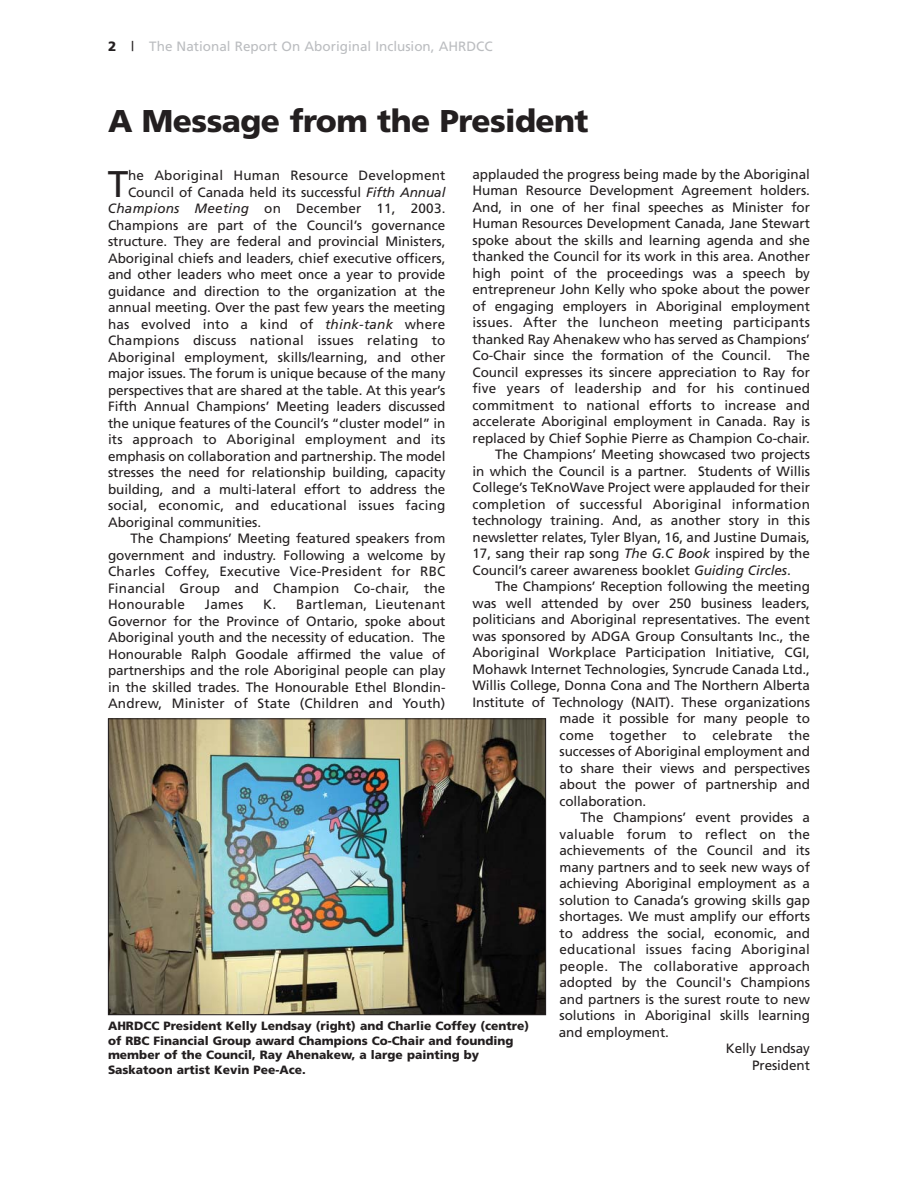
<style>
.page{position:relative;width:918px;height:1188px;background:#fff}
.page>*{position:absolute;margin:0;border:0;box-sizing:border-box;transform-origin:0 0}
.t1{font:37.2px "Frutiger";color:#231f20}
.t2{font:900 31.5px "Frutiger";letter-spacing:-.02em;color:#231f20}
.t3{font:13.5px/16.5px "Frutiger";letter-spacing:-.005em;color:#231f20;text-align:justify}
.t4{font:13.5px "Frutiger";letter-spacing:.015em;color:#231f20}
.t5{font:13.5px "Frutiger";color:#bbbdc0}
.t6{font:900 12px/14.4px "Frutiger";color:#231f20}
.s1{font-weight:900;color:#231f20}
.s2{color:#231f20}
.s3{font-style:italic}
</style>
<div class="page">
<img style="left:110px;top:720px;width:434px;height:293px">
<div style="left:108px;top:718px;width:438px;height:297px;border:1px solid #231f20"></div>
<p class="t5" style="left:108px;top:40px;width:386px"><span class="s1">2</span> <span class="s2">|</span> The National Report On Aboriginal Inclusion, AHRDCC</p>
<h2 class="t2" style="left:108px;top:108px;width:482px">A Message from the President</h2>
<p class="t3" style="left:473px;top:167px;width:339px">applauded the progress being made by the Aboriginal</p>
<p class="t3" style="left:473px;top:183px;width:339px">Human Resource Development Agreement holders.</p>
<p class="t3" style="left:473px;top:200px;width:339px">And, in one of her final speeches as Minister for</p>
<p class="t3" style="left:473px;top:216px;width:339px">Human Resources Development Canada, Jane Stewart</p>
<p class="t3" style="left:473px;top:233px;width:339px">spoke about the skills and learning agenda and she</p>
<p class="t3" style="left:473px;top:249px;width:339px">thanked the Council for its work in this area. Another</p>
<p class="t3" style="left:473px;top:266px;width:339px">high point of the proceedings was a speech by</p>
<p class="t3" style="left:473px;top:282px;width:339px">entrepreneur John Kelly who spoke about the power</p>
<p class="t3" style="left:473px;top:299px;width:339px">of engaging employers in Aboriginal employment</p>
<p class="t4" style="left:473px;top:317px;width:339px">issues. After the luncheon meeting participants</p>
<p class="t3" style="left:473px;top:332px;width:339px">thanked Ray Ahenakew who has served as Champions’</p>
<p class="t3" style="left:473px;top:348px;width:339px">Co-Chair since the formation of the Council. The</p>
<p class="t3" style="left:473px;top:365px;width:339px">Council expresses its sincere appreciation to Ray for</p>
<p class="t4" style="left:473px;top:383px;width:339px">five years of leadership and for his continued</p>
<p class="t3" style="left:473px;top:398px;width:339px">commitment to national efforts to increase and</p>
<p class="t3" style="left:473px;top:414px;width:339px">accelerate Aboriginal employment in Canada. Ray is</p>
<p class="t3" style="left:473px;top:431px;width:339px">replaced by Chief Sophie Pierre as Champion Co-chair.</p>
<p class="t3" style="left:495px;top:447px;width:316px">The Champions’ Meeting showcased two projects</p>
<p class="t3" style="left:473px;top:464px;width:339px">in which the Council is a partner. Students of Willis</p>
<p class="t3" style="left:473px;top:480px;width:339px">College’s TeKnoWave Project were applauded for their</p>
<p class="t4" style="left:473px;top:499px;width:339px">completion of successful Aboriginal information</p>
<p class="t3" style="left:473px;top:513px;width:339px">technology training. And, as another story in this</p>
<p class="t3" style="left:473px;top:530px;width:339px">newsletter relates, Tyler Blyan, 16, and Justine Dumais,</p>
<p class="t3" style="left:473px;top:546px;width:339px">17, sang their rap song <span class="s3">The G.C Book</span> inspired by the</p>
<p class="t3" style="left:473px;top:563px;width:320px">Council’s career awareness booklet <span class="s3">Guiding Circles</span>.</p>
<p class="t3" style="left:495px;top:579px;width:317px">The Champions’ Reception following the meeting</p>
<p class="t3" style="left:472px;top:596px;width:339px">was well attended by over 250 business leaders,</p>
<p class="t3" style="left:472px;top:612px;width:339px">politicians and Aboriginal representatives. The event</p>
<p class="t3" style="left:472px;top:629px;width:339px">was sponsored by ADGA Group Consultants Inc., the</p>
<p class="t3" style="left:472px;top:645px;width:339px">Aboriginal Workplace Participation Initiative, CGI,</p>
<p class="t3" style="left:472px;top:662px;width:339px">Mohawk Internet Technologies, Syncrude Canada Ltd.,</p>
<p class="t3" style="left:472px;top:678px;width:339px">Willis College, Donna Cona and The Northern Alberta</p>
<p class="t3" style="left:472px;top:695px;width:339px">Institute of Technology (NAIT). These organizations</p>
<p class="t3" style="left:559px;top:711px;width:252px">made it possible for many people to</p>
<p class="t4" style="left:559px;top:730px;width:252px">come together to celebrate the</p>
<p class="t3" style="left:559px;top:744px;width:252px">successes of Aboriginal employment and</p>
<p class="t3" style="left:559px;top:761px;width:252px">to share their views and perspectives</p>
<p class="t3" style="left:559px;top:777px;width:252px">about the power of partnership and</p>
<p class="t3" style="left:559px;top:794px;width:88px">collaboration.</p>
<p class="t3" style="left:580px;top:810px;width:231px">The Champions’ event provides a</p>
<p class="t4" style="left:559px;top:829px;width:252px">valuable forum to reflect on the</p>
<p class="t3" style="left:559px;top:843px;width:252px">achievements of the Council and its</p>
<p class="t3" style="left:559px;top:860px;width:252px">many partners and to seek new ways of</p>
<p class="t3" style="left:559px;top:876px;width:252px">achieving Aboriginal employment as a</p>
<p class="t3" style="left:559px;top:893px;width:252px">solution to Canada’s growing skills gap</p>
<p class="t3" style="left:559px;top:909px;width:252px">shortages. We must amplify our efforts</p>
<p class="t3" style="left:559px;top:926px;width:252px">to address the social, economic, and</p>
<p class="t4" style="left:559px;top:944px;width:252px">educational issues facing Aboriginal</p>
<p class="t4" style="left:559px;top:961px;width:252px">people. The collaborative approach</p>
<p class="t3" style="left:559px;top:975px;width:252px">adopted by the Council's Champions</p>
<p class="t3" style="left:559px;top:992px;width:252px">and partners is the surest route to new</p>
<p class="t3" style="left:559px;top:1008px;width:252px">solutions in Aboriginal skills learning</p>
<p class="t3" style="left:559px;top:1025px;width:112px">and employment.</p>
<p class="t3" style="left:726px;top:1041px;width:86px">Kelly Lendsay</p>
<p class="t3" style="left:752px;top:1058px;width:59px">President</p>
<h1 class="t1" style="left:108px;top:169px;width:22px">T</h1>
<p class="t4" style="left:128px;top:170px;width:319px">he Aboriginal Human Resource Development</p>
<p class="t3" style="left:128px;top:185px;width:319px">Council of Canada held its successful <span class="s3">Fifth Annual</span></p>
<p class="t4" style="left:108px;top:203px;width:339px"><span class="s3">Champions Meeting</span> on December 11, 2003.</p>
<p class="t3" style="left:108px;top:218px;width:339px">Champions are part of the Council’s governance</p>
<p class="t3" style="left:108px;top:234px;width:339px">structure. They are federal and provincial Ministers,</p>
<p class="t3" style="left:108px;top:251px;width:339px">Aboriginal chiefs and leaders, chief executive officers,</p>
<p class="t3" style="left:108px;top:267px;width:339px">and other leaders who meet once a year to provide</p>
<p class="t3" style="left:108px;top:284px;width:339px">guidance and direction to the organization at the</p>
<p class="t3" style="left:108px;top:300px;width:339px">annual meeting. Over the past few years the meeting</p>
<p class="t4" style="left:108px;top:318px;width:339px">has evolved into a kind of <span class="s3">think-tank</span> where</p>
<p class="t4" style="left:108px;top:335px;width:339px">Champions discuss national issues relating to</p>
<p class="t3" style="left:108px;top:350px;width:339px">Aboriginal employment, skills/learning, and other</p>
<p class="t3" style="left:108px;top:366px;width:339px">major issues. The forum is unique because of the many</p>
<p class="t3" style="left:108px;top:383px;width:339px">perspectives that are shared at the table. At this year’s</p>
<p class="t3" style="left:108px;top:399px;width:339px">Fifth Annual Champions’ Meeting leaders discussed</p>
<p class="t3" style="left:108px;top:416px;width:339px">the unique features of the Council’s “cluster model” in</p>
<p class="t4" style="left:108px;top:434px;width:339px">its approach to Aboriginal employment and its</p>
<p class="t3" style="left:108px;top:449px;width:339px">emphasis on collaboration and partnership. The model</p>
<p class="t3" style="left:108px;top:465px;width:339px">stresses the need for relationship building, capacity</p>
<p class="t3" style="left:108px;top:482px;width:339px">building, and a multi-lateral effort to address the</p>
<p class="t4" style="left:108px;top:500px;width:339px">social, economic, and educational issues facing</p>
<p class="t3" style="left:108px;top:515px;width:155px">Aboriginal communities.</p>
<p class="t3" style="left:131px;top:531px;width:316px">The Champions’ Meeting featured speakers from</p>
<p class="t3" style="left:108px;top:548px;width:339px">government and industry. Following a welcome by</p>
<p class="t4" style="left:108px;top:566px;width:339px">Charles Coffey, Executive Vice-President for RBC</p>
<p class="t4" style="left:108px;top:582px;width:339px">Financial Group and Champion Co-chair, the</p>
<p class="t4" style="left:108px;top:599px;width:79px">Honourable</p>
<p class="t3" style="left:205px;top:597px;width:40px">James</p>
<p class="t3" style="left:108px;top:597px;width:339px;text-indent:155px">K. Bartleman, Lieutenant Governor for the Province of Ontario, spoke about Aboriginal youth and the necessity of education. The Honourable Ralph Goodale affirmed the value of partnerships and the role Aboriginal people can play in the skilled trades. The Honourable Ethel Blondin-Andrew, Minister of State (Children and Youth)</p>
<p class="t6" style="left:108px;top:1020px;width:423px">AHRDCC President Kelly Lendsay (right) and Charlie Coffey (centre) of RBC Financial Group award Champions Co-Chair and founding member of the Council, Ray Ahenakew, a large painting by Saskatoon artist Kevin Pee-Ace.</p>
</div>
